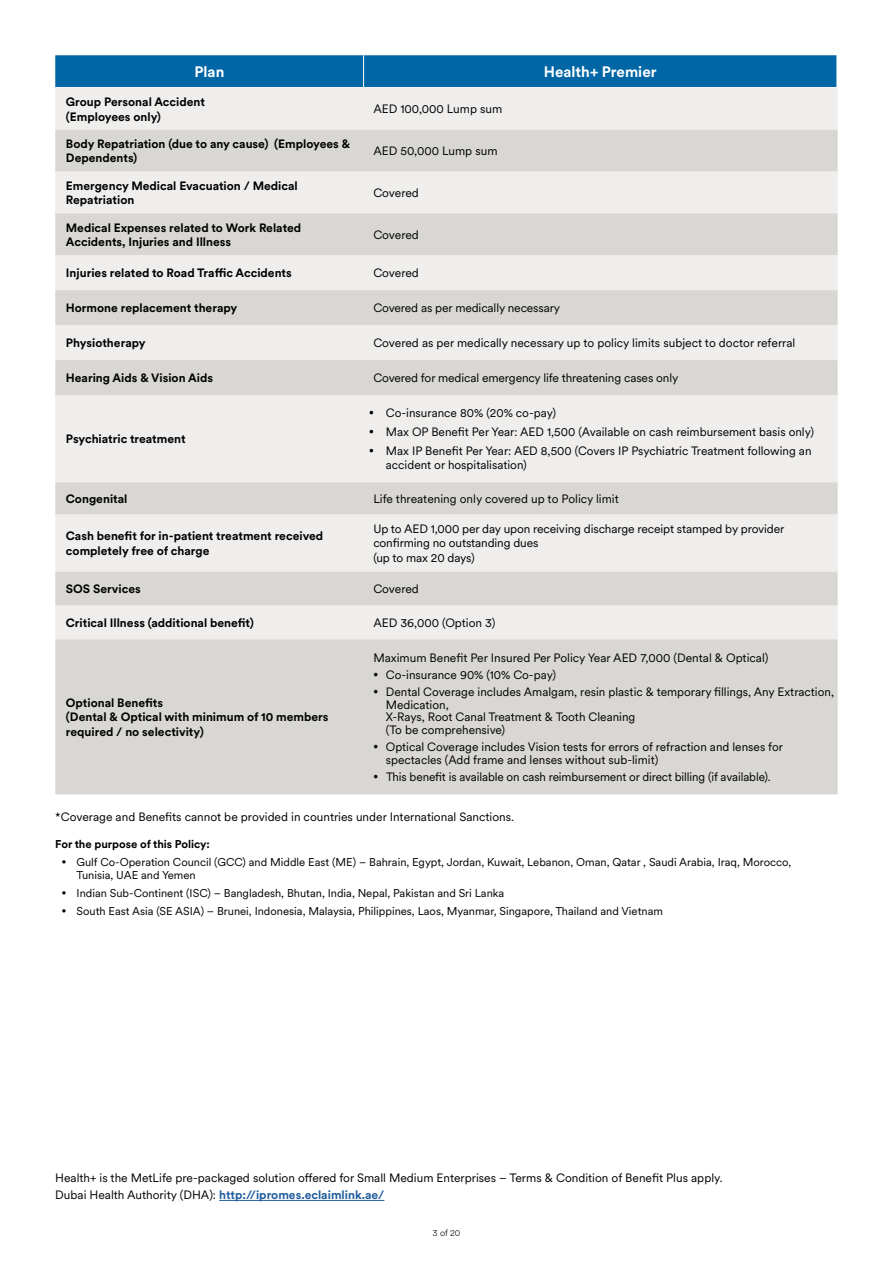
<style>
.page{position:relative;width:893px;height:1263px;background:#fff}
.page>*{position:absolute;margin:0;border:0;box-sizing:border-box;transform-origin:0 0}
.t1{font:700 15px "Met Life Circular";color:#fff}
.t2{font:12px/12.8px "Met Life Circular";color:#000}
.t3{font:700 12px/14.4px "Met Life Circular";color:#000}
.t4{font:11.25px/13.5px "Met Life Circular";color:#000}
.t5{font:700 11.25px "Met Life Circular";color:#000}
.t6{font:300 9px "Met Life Circular";color:#000}
.s1{font-weight:700;color:#215e9e}
</style>
<div class="page">
<hr style="left:219px;top:1200px;width:165px;height:1px;background:#215e9e">
<div style="left:55px;top:88px;width:783px;height:42px;background:#efeeed"></div>
<svg style="left:55px;top:130px;width:783px;height:664px;background:#e2e1de"></svg>
<div style="left:55px;top:55px;width:782px;height:32px;background:#0066a6"></div>
<hr style="left:363px;top:55px;width:1px;height:32px;background:#fff">
<p class="t1" style="left:194px;top:61px;width:31px">Plan</p>
<p class="t1" style="left:544px;top:61px;width:114px">Health+ Premier</p>
<p class="t3" style="left:66px;top:94px;width:141px">Group Personal Accident (Employees only)</p>
<p class="t2" style="left:373px;top:102px;width:131px">AED 100,000 Lump sum</p>
<p class="t3" style="left:66px;top:136px;width:286px">Body Repatriation (due to any cause) (Employees &amp;<br>Dependents)</p>
<p class="t2" style="left:373px;top:144px;width:126px">AED 50,000 Lump sum</p>
<p class="t3" style="left:66px;top:178px;width:233px">Emergency Medical Evacuation / Medical<br>Repatriation</p>
<p class="t2" style="left:373px;top:186px;width:47px">Covered</p>
<p class="t3" style="left:66px;top:220px;width:237px">Medical Expenses related to Work Related<br>Accidents, Injuries and Illness</p>
<p class="t2" style="left:373px;top:228px;width:47px">Covered</p>
<p class="t3" style="left:66px;top:265px;width:227px">Injuries related to Road Traffic Accidents</p>
<p class="t2" style="left:373px;top:266px;width:47px">Covered</p>
<p class="t3" style="left:66px;top:300px;width:173px">Hormone replacement therapy</p>
<p class="t2" style="left:373px;top:301px;width:188px">Covered as per medically necessary</p>
<p class="t3" style="left:66px;top:335px;width:81px">Physiotherapy</p>
<p class="t2" style="left:373px;top:336px;width:424px">Covered as per medically necessary up to policy limits subject to doctor referral</p>
<p class="t3" style="left:66px;top:370px;width:149px">Hearing Aids &amp; Vision Aids</p>
<p class="t2" style="left:373px;top:371px;width:307px">Covered for medical emergency life threatening cases only</p>
<p class="t3" style="left:66px;top:431px;width:121px">Psychiatric treatment</p>
<p class="t2" style="left:369px;top:406px;width:189px">• Co-insurance 80% (20% co-pay)</p>
<p class="t2" style="left:369px;top:425px;width:447px">• Max OP Benefit Per Year: AED 1,500 (Available on cash reimbursement basis only)</p>
<p class="t2" style="left:386px;top:443px;width:427px;line-height:14.4px;text-indent:-17px">• Max IP Benefit Per Year: AED 8,500 (Covers IP Psychiatric Treatment following an accident or hospitalisation)</p>
<p class="t3" style="left:66px;top:491px;width:63px">Congenital</p>
<p class="t2" style="left:373px;top:492px;width:247px">Life threatening only covered up to Policy limit</p>
<p class="t3" style="left:66px;top:528px;width:259px">Cash benefit for in-patient treatment received completely free of charge</p>
<p class="t2" style="left:373px;top:521px;width:413px;line-height:14.4px">Up to AED 1,000 per day upon receiving discharge receipt stamped by provider confirming no outstanding dues<br>(up to max 20 days)</p>
<p class="t3" style="left:66px;top:581px;width:76px">SOS Services</p>
<p class="t2" style="left:373px;top:582px;width:47px">Covered</p>
<p class="t3" style="left:66px;top:615px;width:190px">Critical Illness (additional benefit)</p>
<p class="t2" style="left:373px;top:616px;width:124px">AED 36,000 (Option 3)</p>
<p class="t3" style="left:66px;top:695px;width:264px">Optional Benefits<br>(Dental &amp; Optical with minimum of 10 members required / no selectivity)</p>
<p class="t2" style="left:373px;top:651px;width:397px">Maximum Benefit Per Insured Per Policy Year AED 7,000 (Dental &amp; Optical)</p>
<p class="t2" style="left:373px;top:668px;width:184px">• Co-insurance 90% (10% Co-pay)</p>
<p class="t2" style="left:386px;top:685px;width:450px;text-indent:-13px">• Dental Coverage includes Amalgam, resin plastic &amp; temporary fillings, Any Extraction, Medication,<br>X-Rays, Root Canal Treatment &amp; Tooth Cleaning<br>(To be comprehensive)</p>
<p class="t2" style="left:386px;top:740px;width:399px;text-indent:-13px">• Optical Coverage includes Vision tests for errors of refraction and lenses for spectacles (Add frame and lenses without sub-limit)</p>
<p class="t2" style="left:373px;top:770px;width:399px">• This benefit is available on cash reimbursement or direct billing (if available).</p>
<p class="t2" style="left:55px;top:810px;width:460px">*Coverage and Benefits cannot be provided in countries under International Sanctions.</p>
<p class="t5" style="left:55px;top:836px;width:156px">For the purpose of this Policy:</p>
<p class="t4" style="left:77px;top:855px;width:716px;text-indent:-15px">• Gulf Co-Operation Council (GCC) and Middle East (ME) – Bahrain, Egypt, Jordan, Kuwait, Lebanon, Oman, Qatar , Saudi Arabia, Iraq, Morocco,<br>Tunisia, UAE and Yemen</p>
<p class="t4" style="left:62px;top:886px;width:444px">• Indian Sub-Continent (ISC) – Bangladesh, Bhutan, India, Nepal, Pakistan and Sri Lanka</p>
<p class="t4" style="left:62px;top:904px;width:603px">• South East Asia (SE ASIA) – Brunei, Indonesia, Malaysia, Philippines, Laos, Myanmar, Singapore, Thailand and Vietnam</p>
<p class="t2" style="left:55px;top:1169px;width:669px;line-height:17px">Health+ is the MetLife pre-packaged solution offered for Small Medium Enterprises – Terms &amp; Condition of Benefit Plus apply.<br>Dubai Health Authority (DHA): <span class="s1">http://ipromes.eclaimlink.ae/</span></p>
<p class="t6" style="left:433px;top:1226px;width:29px">3 of 20</p>
</div>
